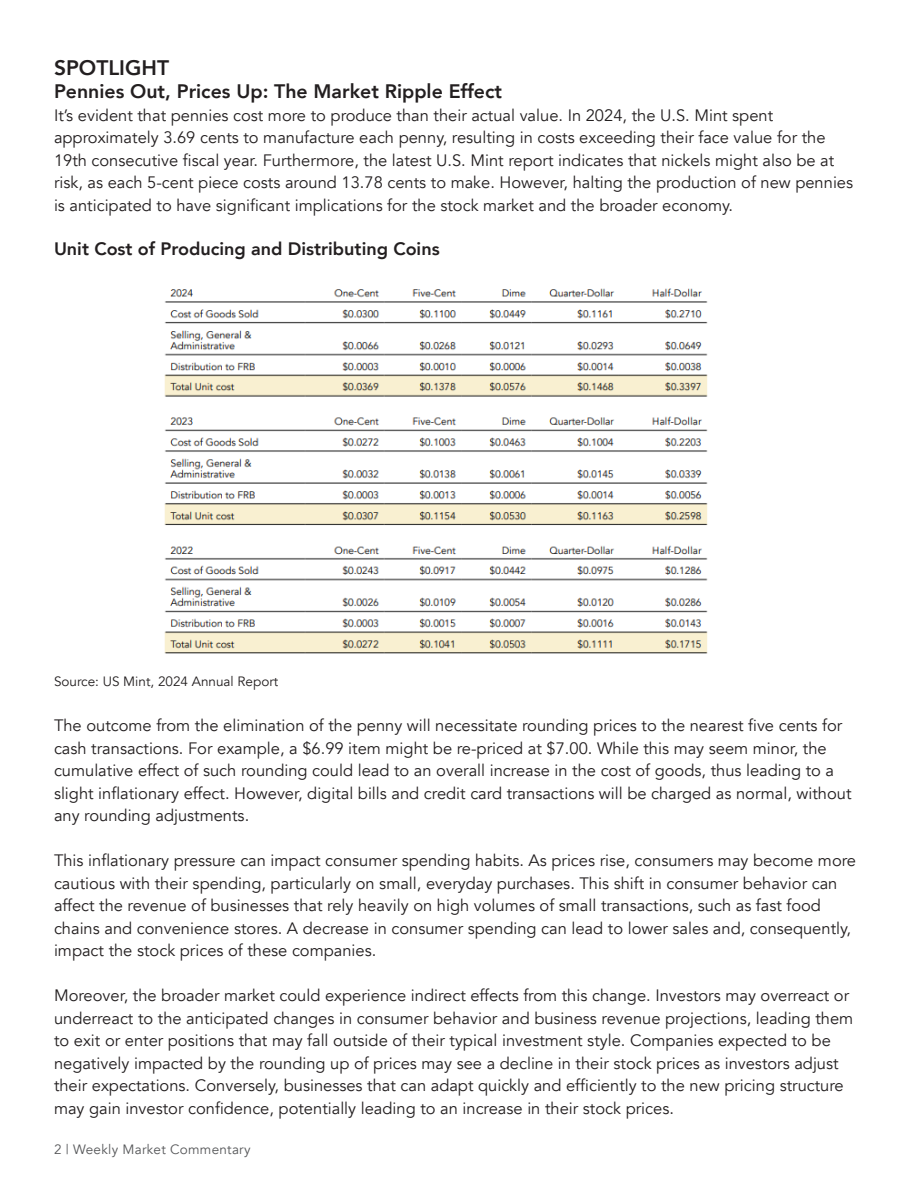
<style>
.page{position:relative;width:918px;height:1188px;background:#fff}
.page>*{position:absolute;margin:0;border:0;box-sizing:border-box;transform-origin:0 0}
.Header_1{font:800 21px "Avenir";color:#231f20}
.Header_2{font:800 19.5px "Avenir";color:#231f20}
.Header_3{font:800 18px "Avenir";color:#231f20}
.Body_Content{font:16.5px/22.5px "Avenir";color:#231f20}
.Disclosure_Body{font:13.5px "Avenir";color:#231f20}
.t1{font:13.5px "Avenir";letter-spacing:.02em;color:#57585a}
</style>
<div class="page">
<img style="left:164px;top:288px;width:544px;height:365px">
<p class="Header_1" style="left:54px;top:51px;width:117px">SPOTLIGHT</p>
<p class="Header_2" style="left:54px;top:76px;width:450px">Pennies Out, Prices Up: The Market Ripple Effect</p>
<p class="Body_Content" style="left:54px;top:104px;width:801px">It’s evident that pennies cost more to produce than their actual value. In 2024, the U.S. Mint spent approximately 3.69 cents to manufacture each penny, resulting in costs exceeding their face value for the 19th consecutive fiscal year. Furthermore, the latest U.S. Mint report indicates that nickels might also be at risk, as each 5-cent piece costs around 13.78 cents to make. However, halting the production of new pennies is anticipated to have significant implications for the stock market and the broader economy.</p>
<p class="Header_3" style="left:54px;top:235px;width:387px">Unit Cost of Producing and Distributing Coins</p>
<p class="Disclosure_Body" style="left:54px;top:673px;width:226px">Source: US Mint, 2024 Annual Report</p>
<p class="Body_Content" style="left:54px;top:714px;width:799px">The outcome from the elimination of the penny will necessitate rounding prices to the nearest five cents for cash transactions. For example, a $6.99 item might be re-priced at $7.00. While this may seem minor, the cumulative effect of such rounding could lead to an overall increase in the cost of goods, thus leading to a slight inflationary effect. However, digital bills and credit card transactions will be charged as normal, without any rounding adjustments.</p>
<p class="Body_Content" style="left:54px;top:849px;width:804px">This inflationary pressure can impact consumer spending habits. As prices rise, consumers may become more cautious with their spending, particularly on small, everyday purchases. This shift in consumer behavior can affect the revenue of businesses that rely heavily on high volumes of small transactions, such as fast food chains and convenience stores. A decrease in consumer spending can lead to lower sales and, consequently, impact the stock prices of these companies.</p>
<p class="Body_Content" style="left:54px;top:984px;width:801px">Moreover, the broader market could experience indirect effects from this change. Investors may overreact or underreact to the anticipated changes in consumer behavior and business revenue projections, leading them to exit or enter positions that may fall outside of their typical investment style. Companies expected to be negatively impacted by the rounding up of prices may see a decline in their stock prices as investors adjust their expectations. Conversely, businesses that can adapt quickly and efficiently to the new pricing structure may gain investor confidence, potentially leading to an increase in their stock prices.</p>
<p class="t1" style="left:54px;top:1141px;width:198px">2 | Weekly Market Commentary</p>
</div>
